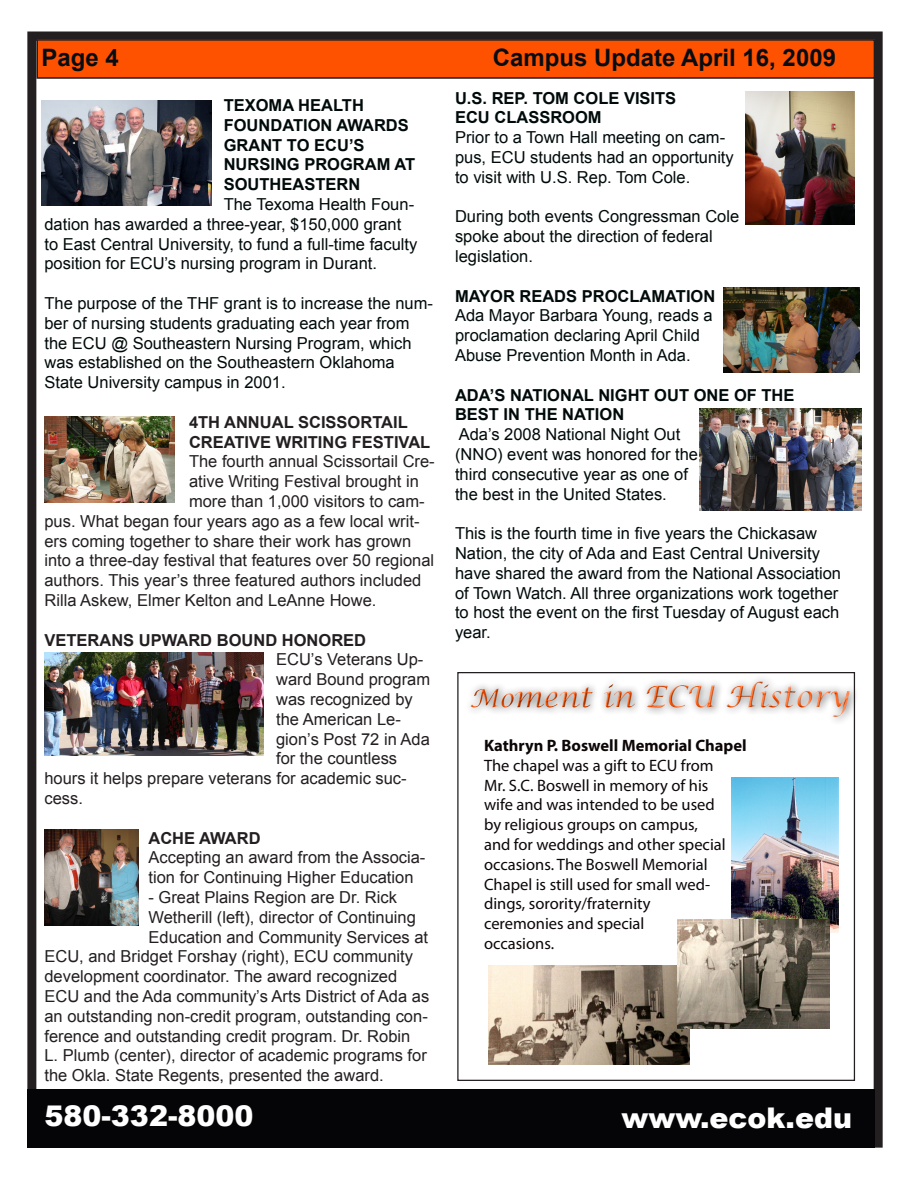
<style>
.page{position:relative;width:918px;height:1188px;background:#fff}
.page>*{position:absolute;margin:0;border:0;box-sizing:border-box;transform-origin:0 0}
.t1{font:italic 30px "Lucida Calligraphy";color:#ff5200}
.t2{font:900 28.5px "Arial";color:#fff}
.t3{font:700 24px "Arial";color:#080d14}
.t4{font:16.5px/19.8px "Arial";color:#000a0a}
.Body{font:16.5px/19.8px "Arial";color:#231f20}
.t5{font:16.5px/19.8px "Myriad Pro";color:#0c0607}
.t6{font:700 16.5px/19.8px "Arial";color:#000a0a}
.Body-2{font:700 16.5px/19.8px "Arial";color:#231f20}
.t7{font:700 16.5px "Myriad Pro";color:#0c0607}
.s1{font-size:25.35px}
.s2{font-size:28.5px}
</style>
<div class="page">
<div style="left:461px;top:678px;width:402px;height:51px;background:#231f20;opacity:.75"></div>
<div style="left:27px;top:32px;width:856px;height:1116px;border:9px solid #231f20"></div>
<div style="left:27px;top:1089px;width:848px;height:59px;background:#050507"></div>
<div style="left:37px;top:40px;width:837px;height:38px;background:#fe5200"></div>
<div style="left:36px;top:39px;width:839px;height:40px;border:2px solid #231f20"></div>
<img style="left:700px;top:408px;width:162px;height:102px">
<img style="left:44px;top:416px;width:130px;height:86px">
<img style="left:44px;top:652px;width:219px;height:104px">
<img style="left:745px;top:92px;width:110px;height:133px">
<img style="left:723px;top:288px;width:137px;height:84px">
<img style="left:44px;top:830px;width:95px;height:96px">
<img style="left:41px;top:100px;width:170px;height:105px">
<img style="left:489px;top:965px;width:200px;height:100px">
<img style="left:732px;top:778px;width:106px;height:155px">
<img style="left:678px;top:919px;width:152px;height:109px">
<p class="t3" style="left:41px;top:42px;width:79px">Page 4</p>
<p class="t3" style="left:493px;top:42px;width:345px">Campus Update April 16, 2009</p>
<p class="t6" style="left:224px;top:96px;width:142px">TEXOMA HEALTH</p>
<p class="t6" style="left:224px;top:116px;width:187px">FOUNDATION AWARDS<br>GRANT TO ECU’S</p>
<p class="t6" style="left:224px;top:155px;width:193px">NURSING PROGRAM AT<br>SOUTHEASTERN</p>
<p class="t4" style="left:44px;top:194px;width:374px;text-indent:179px">The Texoma Health Foun&shy;dation has awarded a three-year, $150,000 grant to East Central University, to fund a full-time faculty position for ECU’s nursing program in Durant.</p>
<p class="t4" style="left:44px;top:293px;width:390px">The purpose of the THF grant is to increase the num&shy;ber of nursing students graduating each year from the ECU @ Southeastern Nursing Program, which was established on the Southeastern Oklahoma State University campus in 2001.</p>
<p class="Body-2" style="left:189px;top:413px;width:243px">4TH ANNUAL SCISSORTAIL<br>CREATIVE WRITING FESTIVAL</p>
<p class="Body" style="left:189px;top:452px;width:247px">The fourth annual Scissortail Cre-</p>
<p class="Body" style="left:189px;top:472px;width:231px">ative Writing Festival brought in</p>
<p class="Body" style="left:189px;top:491px;width:237px">more than 1,000 visitors to cam-</p>
<p class="Body" style="left:44px;top:511px;width:377px">pus. What began four years ago as a few local writ-</p>
<p class="Body" style="left:44px;top:531px;width:368px">ers coming together to share their work has grown</p>
<p class="Body" style="left:44px;top:551px;width:391px">into a three-day festival that features over 50 regional</p>
<p class="Body" style="left:44px;top:571px;width:378px">authors. This year’s three featured authors included</p>
<p class="Body" style="left:44px;top:590px;width:333px">Rilla Askew, Elmer Kelton and LeAnne Howe.</p>
<p class="Body-2" style="left:44px;top:630px;width:323px">VETERANS UPWARD BOUND HONORED</p>
<p class="Body" style="left:276px;top:650px;width:149px">ECU’s Veterans Up-</p>
<p class="Body" style="left:276px;top:670px;width:156px">ward Bound program</p>
<p class="Body" style="left:276px;top:689px;width:138px">was recognized by</p>
<p class="Body" style="left:276px;top:709px;width:126px">the American Le-</p>
<p class="Body" style="left:276px;top:729px;width:155px">gion’s Post 72 in Ada</p>
<p class="Body" style="left:276px;top:749px;width:123px">for the countless</p>
<p class="Body" style="left:44px;top:769px;width:364px">hours it helps prepare veterans for academic suc-</p>
<p class="Body" style="left:44px;top:788px;width:40px">cess.</p>
<p class="Body-2" style="left:148px;top:828px;width:114px">ACHE AWARD</p>
<p class="Body" style="left:148px;top:848px;width:278px">Accepting an award from the Associa&shy;tion for Continuing Higher Education</p>
<p class="Body" style="left:148px;top:887px;width:250px">- Great Plains Region are Dr. Rick</p>
<p class="Body" style="left:148px;top:907px;width:269px">Wetherill (left), director of Continuing</p>
<p class="Body" style="left:148px;top:927px;width:281px">Education and Community Services at</p>
<p class="Body" style="left:44px;top:947px;width:370px">ECU, and Bridget Forshay (right), ECU community</p>
<p class="Body" style="left:44px;top:967px;width:354px">development coordinator. The award recognized</p>
<p class="Body" style="left:44px;top:986px;width:386px">ECU and the Ada community’s Arts District of Ada as</p>
<p class="Body" style="left:44px;top:1006px;width:385px">an outstanding non-credit program, outstanding con-</p>
<p class="Body" style="left:44px;top:1026px;width:367px">ference and outstanding credit program. Dr. Robin</p>
<p class="Body" style="left:44px;top:1046px;width:384px">L. Plumb (center), director of academic programs for</p>
<p class="Body" style="left:44px;top:1066px;width:341px">the Okla. State Regents, presented the award.</p>
<p class="t6" style="left:455px;top:88px;width:223px">U.S. REP. TOM COLE VISITS</p>
<p class="t6" style="left:455px;top:108px;width:148px">ECU CLASSROOM</p>
<p class="t4" style="left:455px;top:128px;width:280px">Prior to a Town Hall meeting on cam&shy;pus, ECU students had an opportunity to visit with U.S. Rep. Tom Cole.</p>
<p class="t4" style="left:455px;top:207px;width:286px">During both events Congressman Cole spoke about the direction of federal legislation.</p>
<p class="t6" style="left:455px;top:286px;width:262px">MAYOR READS PROCLAMATION</p>
<p class="t4" style="left:455px;top:306px;width:259px">Ada Mayor Barbara Young, reads a proclamation declaring April Child<br>Abuse Prevention Month in Ada.</p>
<p class="t6" style="left:455px;top:385px;width:341px">ADA’S NATIONAL NIGHT OUT ONE OF THE</p>
<p class="t6" style="left:455px;top:405px;width:171px">BEST IN THE NATION</p>
<p class="t4" style="left:455px;top:425px;width:245px">Ada’s 2008 National Night Out (NNO) event was honored for the third consecutive year as one of the best in the United States.</p>
<p class="t4" style="left:455px;top:524px;width:388px">This is the fourth time in five years the Chickasaw Nation, the city of Ada and East Central University have shared the award from the National Association of Town Watch. All three organizations work together to host the event on the first Tuesday of August each year.</p>
<h1 class="t1" style="left:469px;top:679px;width:382px"><span class="s1">Mo</span><span class="s2">ment</span> in ECU History</h1>
<p class="t7" style="left:484px;top:735px;width:264px">Kathryn P. Boswell Memorial Chapel</p>
<p class="t5" style="left:484px;top:755px;width:231px">The chapel was a gift to ECU from</p>
<p class="t5" style="left:484px;top:775px;width:243px">Mr. S.C. Boswell in memory of his wife and was intended to be used by religious groups on campus, and for weddings and other special occasions. The Boswell Memorial<br>Chapel is still used for small wed&shy;dings, sorority/fraternity</p>
<p class="t5" style="left:484px;top:914px;width:162px">ceremonies and special</p>
<p class="t5" style="left:484px;top:933px;width:72px">occasions.</p>
<p class="t2" style="left:44px;top:1096px;width:211px">580-332-8000</p>
<p class="t2" style="left:622px;top:1097px;width:232px">www.ecok.edu</p>
</div>
